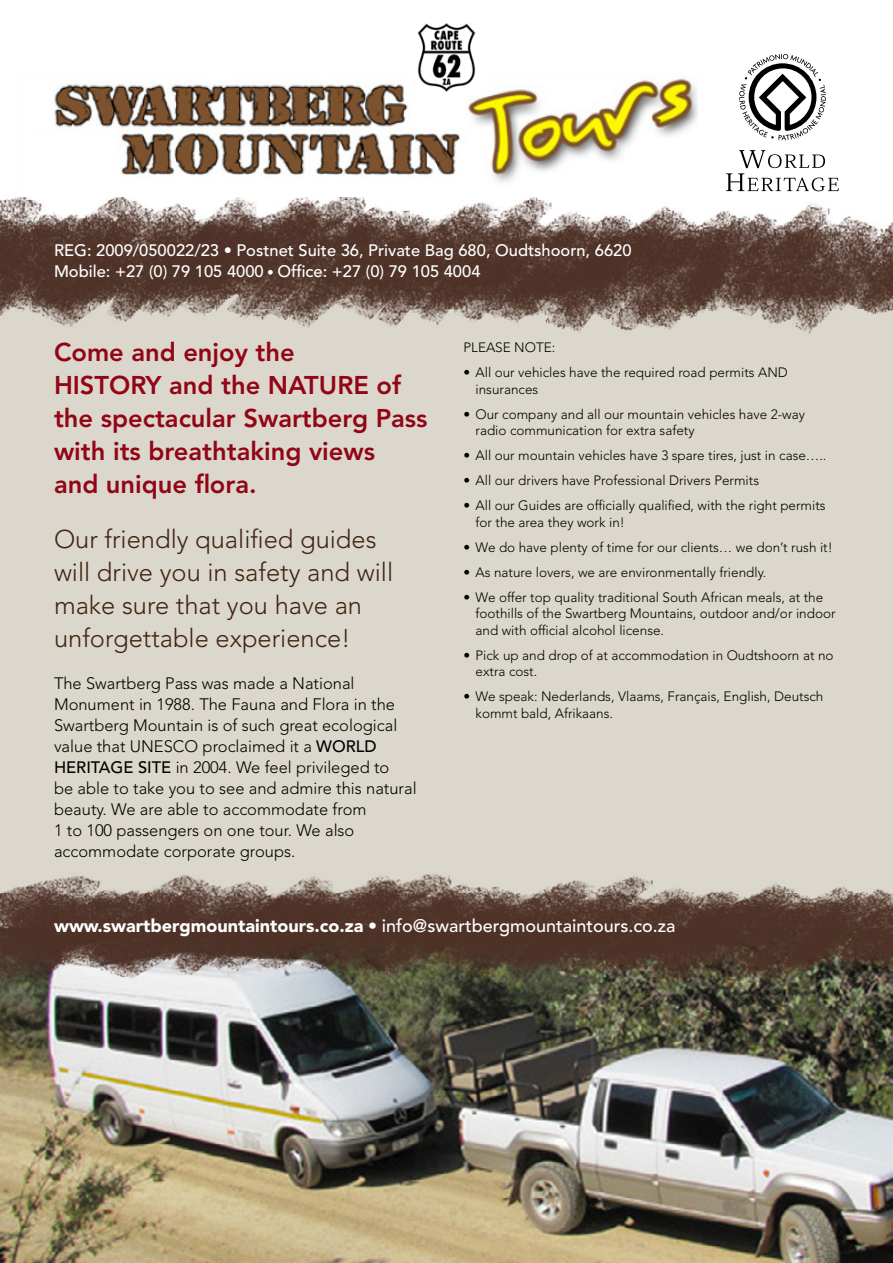
<style>
.page{position:relative;width:893px;height:1263px;background:#fff}
.page>*{position:absolute;margin:0;border:0;box-sizing:border-box;transform-origin:0 0}
.t1{font:800 25.5px/33px "Avenir LT Std";color:#920516}
.t2{font:300 25.5px/33px "Avenir LT Std";color:#412413}
.t3{font:500 18px "Avenir LT Std";color:#fff}
.t4{font:300 16.5px/21px "Avenir LT Std";color:#000}
.t5{font:500 16.5px/21px "Avenir LT Std";color:#fff}
.t6{font:300 13.5px/16.5px "Avenir LT Std";color:#000}
.s1{font-weight:300;font-size:13.5px}
.s2{font-weight:500}
.s3{font-weight:900}
.s4{font-weight:300}
</style>
<div class="page">
<img style="left:0;top:140px;width:893px;height:718px">
<img style="left:0;top:858px;width:893px;height:405px">
<img style="left:17px;top:78px;width:681px;height:118px">
<svg style="left:739px;top:54px;width:87px;height:86px"></svg>
<svg style="left:726px;top:150px;width:113px;height:41px"></svg>
<img style="left:412px;top:23px;width:69px;height:72px">
<p class="t5" style="left:54px;top:240px;width:579px">REG: 2009/050022/23 • Postnet Suite 36, Private Bag 680, Oudtshoorn, 6620<br>Mobile: +27 (0) 79 105 4000 <span class="s1">•</span> Office: +27 (0) 79 105 4004</p>
<h1 class="t1" style="left:54px;top:336px;width:375px">Come and enjoy the<br>HISTORY and the NATURE of the spectacular Swartberg Pass with its breathtaking views<br>and unique flora.</h1>
<h1 class="t2" style="left:54px;top:522px;width:341px">Our friendly qualified guides will drive you in safety and will make sure that you have an unforgettable experience!</h1>
<p class="t4" style="left:54px;top:673px;width:364px">The Swartberg Pass was made a National Monument in 1988. The Fauna and Flora in the Swartberg Mountain is of such great ecological value that UNESCO proclaimed it a <span class="s2">WORLD HERITAGE SITE</span> in 2004. We feel privileged to<br>be able to take you to see and admire this natural beauty. We are able to accommodate from<br>1 to 100 passengers on one tour. We also accommodate corporate groups.</p>
<p class="t6" style="left:463px;top:339px;width:93px">PLEASE NOTE:</p>
<p class="t6" style="left:475px;top:364px;width:314px;text-indent:-12px">• All our vehicles have the required road permits AND insurances</p>
<p class="t6" style="left:475px;top:406px;width:331px;text-indent:-12px">• Our company and all our mountain vehicles have 2-way radio communication for extra safety</p>
<p class="t6" style="left:463px;top:447px;width:364px">• All our mountain vehicles have 3 spare tires, just in case…..</p>
<p class="t6" style="left:463px;top:472px;width:297px">• All our drivers have Professional Drivers Permits</p>
<p class="t6" style="left:475px;top:497px;width:352px;text-indent:-12px">• All our Guides are officially qualified, with the right permits for the area they work in!</p>
<p class="t6" style="left:463px;top:539px;width:371px">• We do have plenty of time for our clients… we don’t rush it!</p>
<p class="t6" style="left:463px;top:564px;width:304px">• As nature lovers, we are environmentally friendly.</p>
<p class="t6" style="left:475px;top:589px;width:362px;text-indent:-12px">• We offer top quality traditional South African meals, at the foothills of the Swartberg Mountains, outdoor and/or indoor and with official alcohol license.</p>
<p class="t6" style="left:475px;top:647px;width:360px;text-indent:-12px">• Pick up and drop of at accommodation in Oudtshoorn at no extra cost.</p>
<p class="t6" style="left:475px;top:688px;width:349px;text-indent:-12px">• We speak: Nederlands, Vlaams, Français, English, Deutsch kommt bald, Afrikaans.</p>
<h2 class="t3" style="left:54px;top:915px;width:623px"><span class="s3">www.swartbergmountaintours.co.za</span> <span class="s4">•</span> info@swartbergmountaintours.co.za</h2>
</div>
